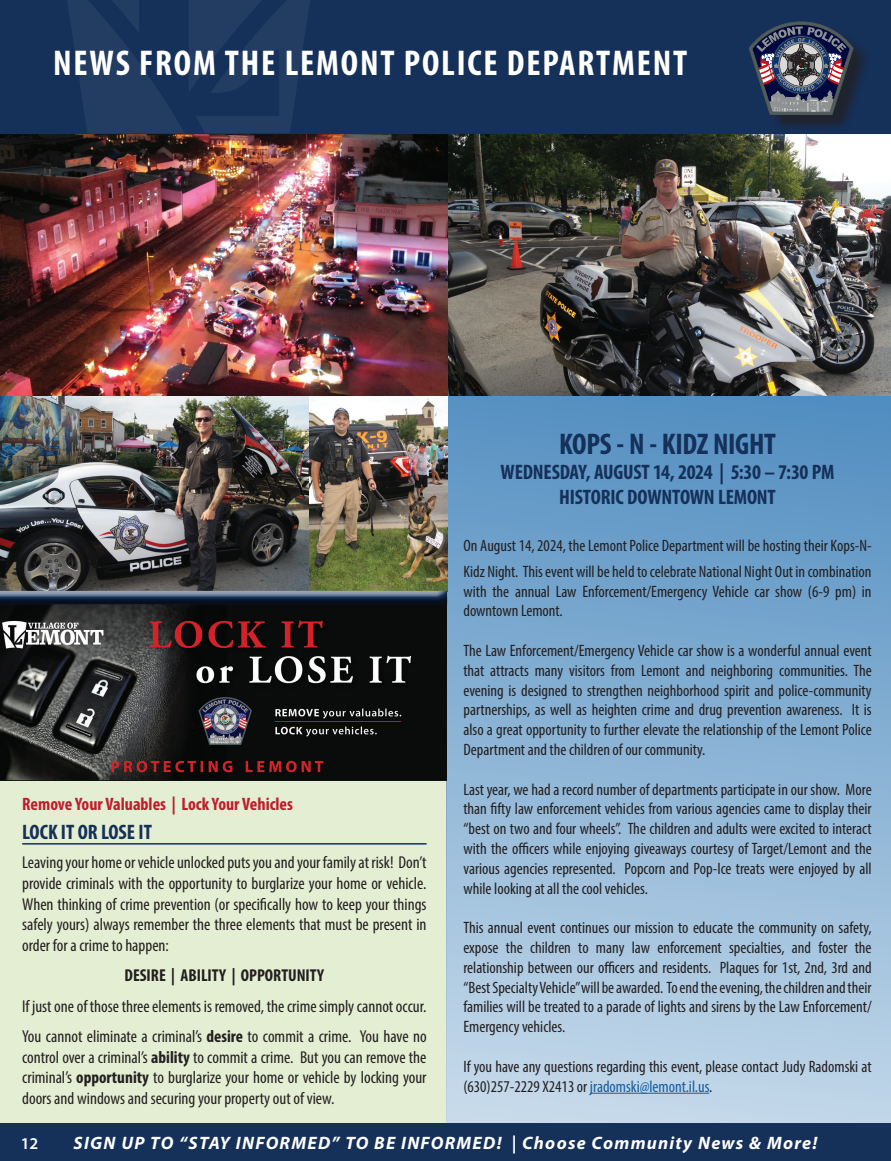
<style>
.page{position:relative;width:891px;height:1161px;background:#fff}
.page>*{position:absolute;margin:0;border:0;box-sizing:border-box;transform-origin:0 0}
.t1{font:700 condensed 36px "Myriad Pro";letter-spacing:.05em;color:#fff}
.t2{font:700 condensed 30px "Myriad Pro";letter-spacing:-.01em;color:#153059}
.t3{font:700 condensed 21px/25.2px "Myriad Pro";letter-spacing:-.01em;color:#153059;text-align:center}
.t4{font:italic 700 18px "Myriad Pro";letter-spacing:.07em;color:#fff}
.t5{font:700 condensed 18px "Myriad Pro";color:#be1d2c}
.t6{font:condensed 17.25px/20.7px "Myriad Pro";color:#231f20;text-align:justify}
.t7{font:700 condensed 17.25px "Myriad Pro";color:#231f20}
.t8{font:condensed 16.5px/19.8px "Myriad Pro";color:#231f20}
.t9{font:600 16.5px "Myriad Pro";color:#fff}
.s1{font-weight:700}
.s2{color:#175d9e}
</style>
<div class="page">
<svg style="left:446px;top:396px;width:445px;height:728px;background:#8cb3d5"></svg>
<img style="left:447px;top:134px;width:444px;height:262px">
<div style="left:0;top:69px;width:446px;height:1092px;background:#e4eed2"></div>
<img style="left:0;top:605px;width:446px;height:175px">
<hr style="left:22px;top:843px;width:405px;height:2px;background:#153059">
<hr style="left:590px;top:1093px;width:119px;height:1px;background:#175d9e">
<img style="left:0;top:134px;width:447px;height:262px">
<img style="left:0;top:396px;width:309px;height:193px">
<img style="left:309px;top:396px;width:138px;height:193px">
<div style="left:0;top:589px;width:447px;height:13px;background:#fff;opacity:.75"></div>
<div style="left:0;top:591px;width:447px;height:14px;background:#231f20;opacity:.75"></div>
<div style="left:0;top:1124px;width:891px;height:37px;background:#153059"></div>
<div style="left:0;top:0;width:891px;height:134px;background:#153059"></div>
<svg style="left:67px;top:0;width:243px;height:133px"></svg>
<div style="left:752px;top:25px;width:119px;height:108px;background:#231f20;opacity:.75"></div>
<svg style="left:749px;top:22px;width:104px;height:93px"></svg>
<h1 class="t1" style="left:53px;top:41px;width:636px">NEWS FROM THE LEMONT POLICE DEPARTMENT</h1>
<p class="t5" style="left:22px;top:793px;width:272px">Remove Your Valuables | Lock Your Vehicles</p>
<p class="t3" style="left:22px;top:819px;width:131px">LOCK IT OR LOSE IT</p>
<p class="t6" style="left:22px;top:852px;width:406px">Leaving your home or vehicle unlocked puts you and your family at risk! Don’t provide criminals with the opportunity to burglarize your home or vehicle.<br>When thinking of crime prevention (or specifically how to keep your things safely yours) always remember the three elements that must be present in order for a crime to happen:</p>
<p class="t7" style="left:125px;top:965px;width:201px">DESIRE | ABILITY | OPPORTUNITY</p>
<p class="t6" style="left:22px;top:991px;width:406px;line-height:30.3px">If just one of those three elements is removed, the crime simply cannot occur.<br>You cannot eliminate a criminal’s <span class="s1">desire</span> to commit a crime. You have no</p>
<p class="t6" style="left:22px;top:1046px;width:406px">control over a criminal’s <span class="s1">ability</span> to commit a crime. But you can remove the criminal’s <span class="s1">opportunity</span> to burglarize your home or vehicle by locking your doors and windows and securing your property out of view.</p>
<h2 class="t2" style="left:559px;top:425px;width:218px">KOPS - N - KIDZ NIGHT</h2>
<p class="t3" style="left:501px;top:459px;width:335px">WEDNESDAY, AUGUST 14, 2024 | 5:30 – 7:30 PM<br>HISTORIC DOWNTOWN LEMONT</p>
<p class="t8" style="left:463px;top:533px;width:410px;line-height:25.5px">On August 14, 2024, the Lemont Police Department will be hosting their Kops-N-<br>Kidz Night. This event will be held to celebrate National Night Out in combination</p>
<p class="t8" style="left:463px;top:581px;width:410px">with the annual Law Enforcement/Emergency Vehicle car show (6-9 pm) in downtown Lemont.</p>
<p class="t8" style="left:463px;top:640px;width:410px;text-align:justify">The Law Enforcement/Emergency Vehicle car show is a wonderful annual event that attracts many visitors from Lemont and neighboring communities. The evening is designed to strengthen neighborhood spirit and police-community partnerships, as well as heighten crime and drug prevention awareness. It is also a great opportunity to further elevate the relationship of the Lemont Police Department and the children of our community.</p>
<p class="t8" style="left:463px;top:779px;width:410px;text-align:justify">Last year, we had a record number of departments participate in our show. More than fifty law enforcement vehicles from various agencies came to display their “best on two and four wheels”. The children and adults were excited to interact with the officers while enjoying giveaways courtesy of Target/Lemont and the various agencies represented. Popcorn and Pop-Ice treats were enjoyed by all while looking at all the cool vehicles.</p>
<p class="t8" style="left:463px;top:918px;width:410px;text-align:justify">This annual event continues our mission to educate the community on safety, expose the children to many law enforcement specialties, and foster the relationship between our officers and residents. Plaques for 1st, 2nd, 3rd and “Best Specialty Vehicle” will be awarded. To end the evening, the children and their families will be treated to a parade of lights and sirens by the Law Enforcement/ Emergency vehicles.</p>
<p class="t8" style="left:463px;top:1056px;width:410px">If you have any questions regarding this event, please contact Judy Radomski at (630)257-2229 X2413 or <span class="s2">jradomski@lemont.il.us</span>.</p>
<p class="t9" style="left:21px;top:1132px;width:19px">12</p>
<p class="t4" style="left:74px;top:1131px;width:745px">SIGN UP TO “STAY INFORMED” TO BE INFORMED! | Choose Community News &amp; More!</p>
</div>
